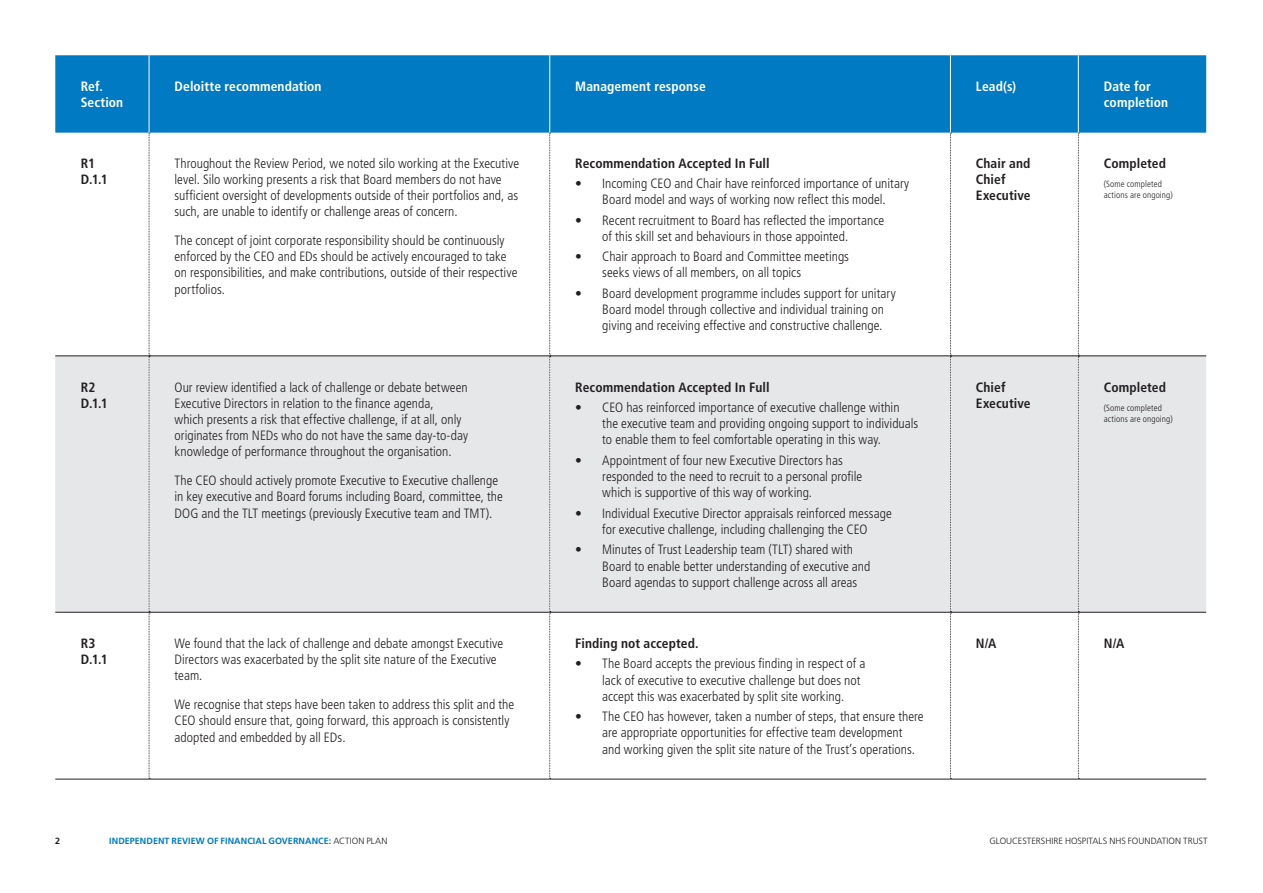
<style>
.page{position:relative;width:1263px;height:893px;background:#fff}
.page>*{position:absolute;margin:0;border:0;box-sizing:border-box;transform-origin:0 0}
.t1{font:300 condensed 13.5px/16.2px "Frutiger LT Std";color:#231f20}
.t2{font:700 condensed 13.5px/16.2px "Frutiger LT Std";letter-spacing:.005em;color:#231f20}
.t3{font:700 condensed 13.5px/16.2px "Frutiger LT Std";letter-spacing:.01em;color:#fff}
.t4{font:300 condensed 9px/10.8px "Frutiger LT Std";letter-spacing:.015em;color:#231f20}
.t5{font:700 9px "Frutiger LT Std";letter-spacing:.005em;color:#007ac2}
.t6{font:300 9px "Frutiger LT Std";letter-spacing:.005em;color:#231f20}
.t7{font:700 9px "Frutiger LT Std";color:#231f20}
.s1{font-weight:300;color:#231f20}
</style>
<div class="page">
<div style="left:55px;top:55px;width:1151px;height:78px;background:#007ac2"></div>
<div style="left:55px;top:356px;width:1151px;height:256px;background:#e6e7e9"></div>
<svg style="left:149px;top:133px;width:1px;height:646px"></svg>
<svg style="left:549px;top:133px;width:2px;height:646px"></svg>
<svg style="left:950px;top:133px;width:1px;height:646px"></svg>
<svg style="left:1078px;top:133px;width:1px;height:646px"></svg>
<hr style="left:55px;top:355px;width:94px;height:1px;background:#231f20">
<hr style="left:149px;top:355px;width:401px;height:1px;background:#231f20">
<hr style="left:550px;top:355px;width:400px;height:1px;background:#231f20">
<hr style="left:950px;top:355px;width:128px;height:1px;background:#231f20">
<hr style="left:1078px;top:355px;width:128px;height:1px;background:#231f20">
<hr style="left:55px;top:612px;width:94px;height:1px;background:#231f20">
<hr style="left:149px;top:612px;width:401px;height:1px;background:#231f20">
<hr style="left:550px;top:612px;width:400px;height:1px;background:#231f20">
<hr style="left:950px;top:612px;width:128px;height:1px;background:#231f20">
<hr style="left:1078px;top:612px;width:128px;height:1px;background:#231f20">
<hr style="left:55px;top:779px;width:94px;height:1px;background:#231f20">
<hr style="left:149px;top:779px;width:401px;height:1px;background:#231f20">
<hr style="left:550px;top:779px;width:400px;height:1px;background:#231f20">
<hr style="left:950px;top:779px;width:128px;height:1px;background:#231f20">
<hr style="left:1078px;top:779px;width:128px;height:1px;background:#231f20">
<hr style="left:149px;top:55px;width:1px;height:78px;background:#fff">
<hr style="left:549px;top:55px;width:1px;height:78px;background:#fff">
<hr style="left:950px;top:55px;width:1px;height:78px;background:#fff">
<hr style="left:1078px;top:55px;width:1px;height:78px;background:#fff">
<p class="t3" style="left:81px;top:78px;width:44px">Ref.<br>Section</p>
<p class="t3" style="left:175px;top:78px;width:149px">Deloitte recommendation</p>
<p class="t3" style="left:575px;top:78px;width:132px">Management response</p>
<p class="t3" style="left:976px;top:78px;width:42px">Lead(s)</p>
<p class="t3" style="left:1104px;top:78px;width:66px">Date for completion</p>
<p class="t2" style="left:81px;top:155px;width:29px">R1<br>D.1.1</p>
<p class="t1" style="left:175px;top:155px;width:346px">Throughout the Review Period, we noted silo working at the Executive level. Silo working presents a risk that Board members do not have sufficient oversight of developments outside of their portfolios and, as such, are unable to identify or challenge areas of concern.</p>
<p class="t1" style="left:175px;top:232px;width:344px">The concept of joint corporate responsibility should be continuously enforced by the CEO and EDs should be actively encouraged to take on responsibilities, and make contributions, outside of their respective portfolios.</p>
<p class="t2" style="left:81px;top:379px;width:29px">R2<br>D.1.1</p>
<p class="t1" style="left:175px;top:379px;width:295px">Our review identified a lack of challenge or debate between Executive Directors in relation to the finance agenda,<br>which presents a risk that effective challenge, if at all, only originates from NEDs who do not have the same day-to-day knowledge of performance throughout the organisation.</p>
<p class="t1" style="left:175px;top:473px;width:330px">The CEO should actively promote Executive to Executive challenge in key executive and Board forums including Board, committee, the<br>DOG and the TLT meetings (previously Executive team and TMT).</p>
<p class="t2" style="left:81px;top:635px;width:29px">R3<br>D.1.1</p>
<p class="t1" style="left:175px;top:635px;width:330px">We found that the lack of challenge and debate amongst Executive<br>Directors was exacerbated by the split site nature of the Executive team.</p>
<p class="t1" style="left:175px;top:697px;width:341px">We recognise that steps have been taken to address this split and the<br>CEO should ensure that, going forward, this approach is consistently adopted and embedded by all EDs.</p>
<p class="t2" style="left:575px;top:155px;width:196px">Recommendation Accepted In Full</p>
<p class="t1" style="left:575px;top:175px;width:336px;text-align:center">• Incoming CEO and Chair have reinforced importance of unitary<br>Board model and ways of working now reflect this model.</p>
<p class="t1" style="left:602px;top:212px;width:283px;text-indent:-27px">• Recent recruitment to Board has reflected the importance of this skill set and behaviours in those appointed.</p>
<p class="t1" style="left:602px;top:249px;width:248px;text-indent:-27px">• Chair approach to Board and Committee meetings seeks views of all members, on all topics</p>
<p class="t1" style="left:602px;top:285px;width:295px;text-indent:-27px">• Board development programme includes support for unitary<br>Board model through collective and individual training on giving and receiving effective and constructive challenge.</p>
<p class="t2" style="left:575px;top:379px;width:196px">Recommendation Accepted In Full</p>
<p class="t1" style="left:602px;top:399px;width:317px;text-indent:-27px">• CEO has reinforced importance of executive challenge within the executive team and providing ongoing support to individuals to enable them to feel comfortable operating in this way.</p>
<p class="t1" style="left:602px;top:452px;width:261px;text-indent:-27px">• Appointment of four new Executive Directors has responded to the need to recruit to a personal profile which is supportive of this way of working.</p>
<p class="t1" style="left:575px;top:505px;width:318px;text-align:center">• Individual Executive Director appraisals reinforced message for executive challenge, including challenging the CEO</p>
<p class="t1" style="left:602px;top:542px;width:270px;text-indent:-27px">• Minutes of Trust Leadership team (TLT) shared with<br>Board to enable better understanding of executive and<br>Board agendas to support challenge across all areas</p>
<p class="t2" style="left:575px;top:635px;width:125px">Finding not accepted.</p>
<p class="t1" style="left:602px;top:656px;width:265px;text-indent:-27px">• The Board accepts the previous finding in respect of a lack of executive to executive challenge but does not accept this was exacerbated by split site working.</p>
<p class="t1" style="left:602px;top:709px;width:323px;text-indent:-27px">• The CEO has however, taken a number of steps, that ensure there are appropriate opportunities for effective team development and working given the split site nature of the Trust’s operations.</p>
<p class="t2" style="left:976px;top:155px;width:56px">Chair and<br>Chief<br>Executive</p>
<p class="t2" style="left:1104px;top:155px;width:64px">Completed</p>
<p class="t4" style="left:1104px;top:178px;width:71px">(Some completed actions are ongoing)</p>
<p class="t2" style="left:976px;top:379px;width:56px">Chief<br>Executive</p>
<p class="t2" style="left:1104px;top:379px;width:64px">Completed</p>
<p class="t4" style="left:1104px;top:402px;width:71px">(Some completed actions are ongoing)</p>
<p class="t2" style="left:976px;top:635px;width:22px">N/A</p>
<p class="t2" style="left:1104px;top:635px;width:22px">N/A</p>
<p class="t7" style="left:55px;top:836px;width:7px">2</p>
<p class="t5" style="left:109px;top:836px;width:280px">INDEPENDENT REVIEW OF FINANCIAL GOVERNANCE: <span class="s1">ACTION PLAN</span></p>
<p class="t6" style="left:989px;top:836px;width:220px">GLOUCESTERSHIRE HOSPITALS NHS FOUNDATION TRUST</p>
</div>
